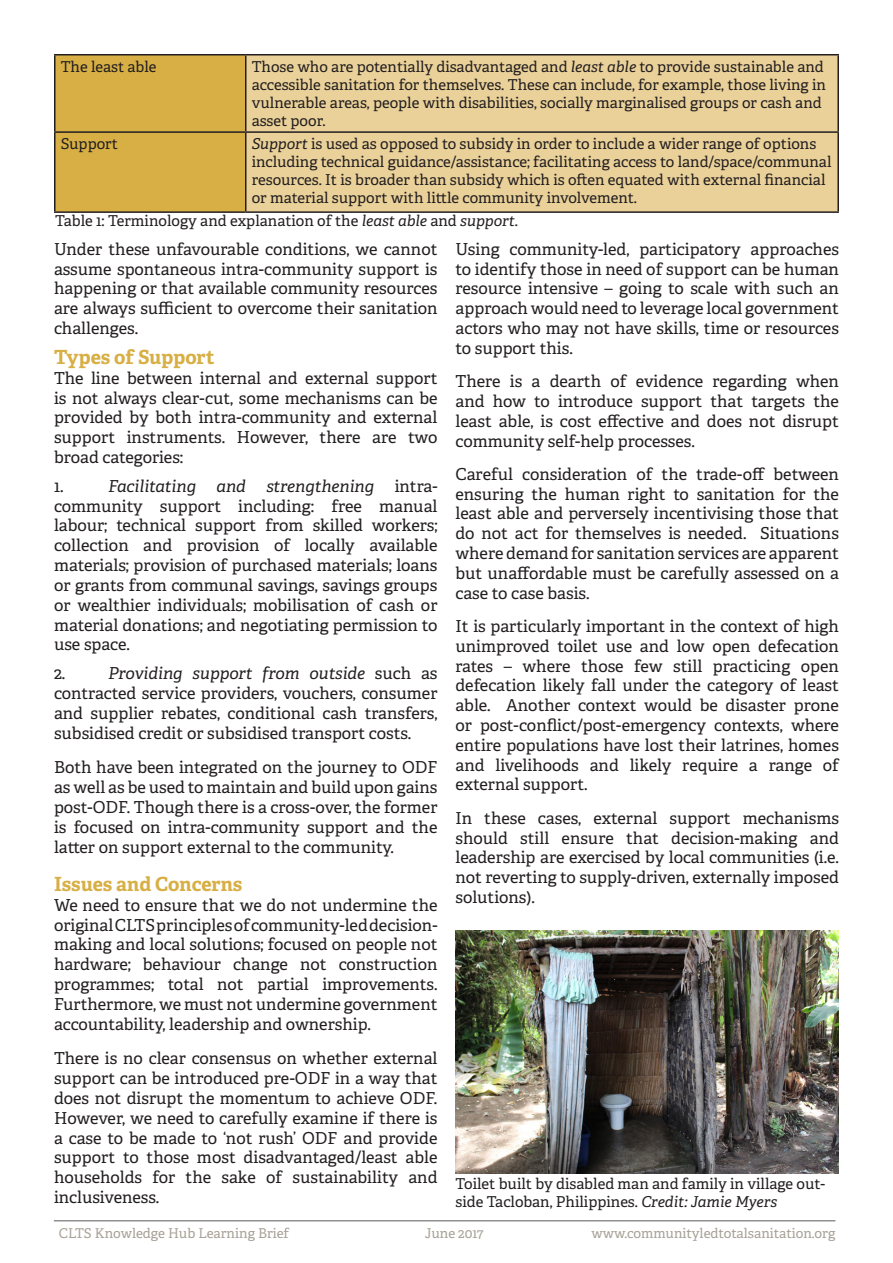
<style>
.page{position:relative;width:893px;height:1263px;background:#fff}
.page>*{position:absolute;margin:0;border:0;box-sizing:border-box;transform-origin:0 0}
.t1{font:700 19.5px "Adelle";color:#d7af45}
.t2{font:16.5px/19.8px "Adelle";color:#231f20;text-align:justify}
.t3{font:15px/18px "Adelle";color:#231f20}
.t4{font:13.5px "Adelle";color:#a8a196}
.s1{font-style:italic}
</style>
<div class="page">
<hr style="left:54px;top:1220px;width:781px;height:1px;background:#231f20">
<div style="left:55px;top:56px;width:190px;height:155px;background:#d7af45"></div>
<div style="left:246px;top:56px;width:591px;height:155px;background:#ead199"></div>
<hr style="left:54px;top:54px;width:192px;height:2px;background:#231f20">
<hr style="left:54px;top:56px;width:1px;height:75px;background:#231f20">
<hr style="left:246px;top:54px;width:593px;height:2px;background:#231f20">
<hr style="left:245px;top:56px;width:1px;height:75px;background:#231f20">
<hr style="left:837px;top:56px;width:2px;height:75px;background:#231f20">
<hr style="left:54px;top:131px;width:192px;height:2px;background:#231f20">
<hr style="left:54px;top:133px;width:1px;height:78px;background:#231f20">
<hr style="left:246px;top:131px;width:593px;height:2px;background:#231f20">
<hr style="left:245px;top:133px;width:1px;height:78px;background:#231f20">
<hr style="left:837px;top:133px;width:2px;height:78px;background:#231f20">
<hr style="left:54px;top:211px;width:192px;height:2px;background:#231f20">
<hr style="left:246px;top:211px;width:593px;height:2px;background:#231f20">
<img style="left:455px;top:930px;width:384px;height:243px">
<p class="t3" style="left:61px;top:57px;width:97px">The least able</p>
<p class="t3" style="left:252px;top:57px;width:576px">Those who are potentially disadvantaged and <span class="s1">least able</span> to provide sustainable and accessible sanitation for themselves. These can include, for example, those living in vulnerable areas, people with disabilities, socially marginalised groups or cash and asset poor.</p>
<p class="t3" style="left:61px;top:134px;width:59px">Support</p>
<p class="t3" style="left:252px;top:134px;width:581px"><span class="s1">Support</span> is used as opposed to subsidy in order to include a wider range of options including technical guidance/assistance; facilitating access to land/space/communal resources. It is broader than subsidy which is often equated with external financial or material support with little community involvement.</p>
<p class="t3" style="left:55px;top:211px;width:464px">Table 1: Terminology and explanation of the <span class="s1">least able</span> and <span class="s1">support</span>.</p>
<p class="t2" style="left:54px;top:238px;width:385px">Under these unfavourable conditions, we cannot assume spontaneous intra-community support is happening or that available community resources are always sufficient to overcome their sanitation challenges.</p>
<p class="t1" style="left:54px;top:345px;width:162px">Types of Support</p>
<p class="t2" style="left:54px;top:367px;width:385px">The line between internal and external support is not always clear-cut, some mechanisms can be provided by both intra-community and external support instruments. However, there are two broad categories:</p>
<p class="t2" style="left:54px;top:475px;width:11px">1.</p>
<p class="t2" style="left:455px;top:238px;width:385px">Using community-led, participatory approaches to identify those in need of support can be human resource intensive – going to scale with such an approach would need to leverage local government actors who may not have skills, time or resources to support this.</p>
<p class="t2" style="left:455px;top:371px;width:385px">There is a dearth of evidence regarding when and how to introduce support that targets the least able, is cost effective and does not disrupt community self-help processes.</p>
<p class="t2" style="left:455px;top:463px;width:385px">Careful consideration of the trade-off between ensuring the human right to sanitation for the least able and perversely incentivising those that do not act for themselves is needed. Situations where demand for sanitation services are apparent but unaffordable must be carefully assessed on a case to case basis.</p>
<p class="t2" style="left:455px;top:615px;width:385px">It is particularly important in the context of high unimproved toilet use and low open defecation rates – where those few still practicing open defecation likely fall under the category of least able. Another context would be disaster prone or post-conflict/post-emergency contexts, where entire populations have lost their latrines, homes and livelihoods and likely require a range of external support.</p>
<p class="t2" style="left:455px;top:807px;width:385px">In these cases, external support mechanisms should still ensure that decision-making and leadership are exercised by local communities (i.e. not reverting to supply-driven, externally imposed solutions).</p>
<p class="t2" style="left:54px;top:475px;width:385px;text-indent:54px"><span class="s1">Facilitating and strengthening</span> intra&shy;community support including: free manual labour; technical support from skilled workers; collection and provision of locally available materials; provision of purchased materials; loans or grants from communal savings, savings groups or wealthier individuals; mobilisation of cash or material donations; and negotiating permission to use space.</p>
<p class="t2" style="left:54px;top:663px;width:13px">2.</p>
<p class="t2" style="left:54px;top:663px;width:385px;text-indent:54px"><span class="s1">Providing support from outside</span> such as contracted service providers, vouchers, consumer and supplier rebates, conditional cash transfers, subsidised credit or subsidised transport costs.</p>
<p class="t2" style="left:54px;top:757px;width:385px">Both have been integrated on the journey to ODF as well as be used to maintain and build upon gains post-ODF. Though there is a cross-over, the former is focused on intra-community support and the latter on support external to the community.</p>
<p class="t1" style="left:54px;top:871px;width:190px">Issues and Concerns</p>
<p class="t2" style="left:54px;top:894px;width:385px">We need to ensure that we do not undermine the original CLTS principles of community-led decision&shy;making and local solutions; focused on people not hardware; behaviour change not construction programmes; total not partial improvements.<br>Furthermore, we must not undermine government accountability, leadership and ownership.</p>
<p class="t2" style="left:54px;top:1048px;width:385px">There is no clear consensus on whether external support can be introduced pre-ODF in a way that does not disrupt the momentum to achieve ODF.<br>However, we need to carefully examine if there is a case to be made to ‘not rush’ ODF and provide support to those most disadvantaged/least able households for the sake of sustainability and inclusiveness.</p>
<p class="t4" style="left:59px;top:1224px;width:232px">CLTS Knowledge Hub Learning Brief</p>
<p class="t4" style="left:425px;top:1224px;width:60px">June 2017</p>
<p class="t4" style="left:591px;top:1224px;width:245px">www.communityledtotalsanitation.org</p>
<p class="t3" style="left:455px;top:1174px;width:371px">Toilet built by disabled man and family in village out&shy;side Tacloban, Philippines. <span class="s1">Credit: Jamie Myers</span></p>
</div>
